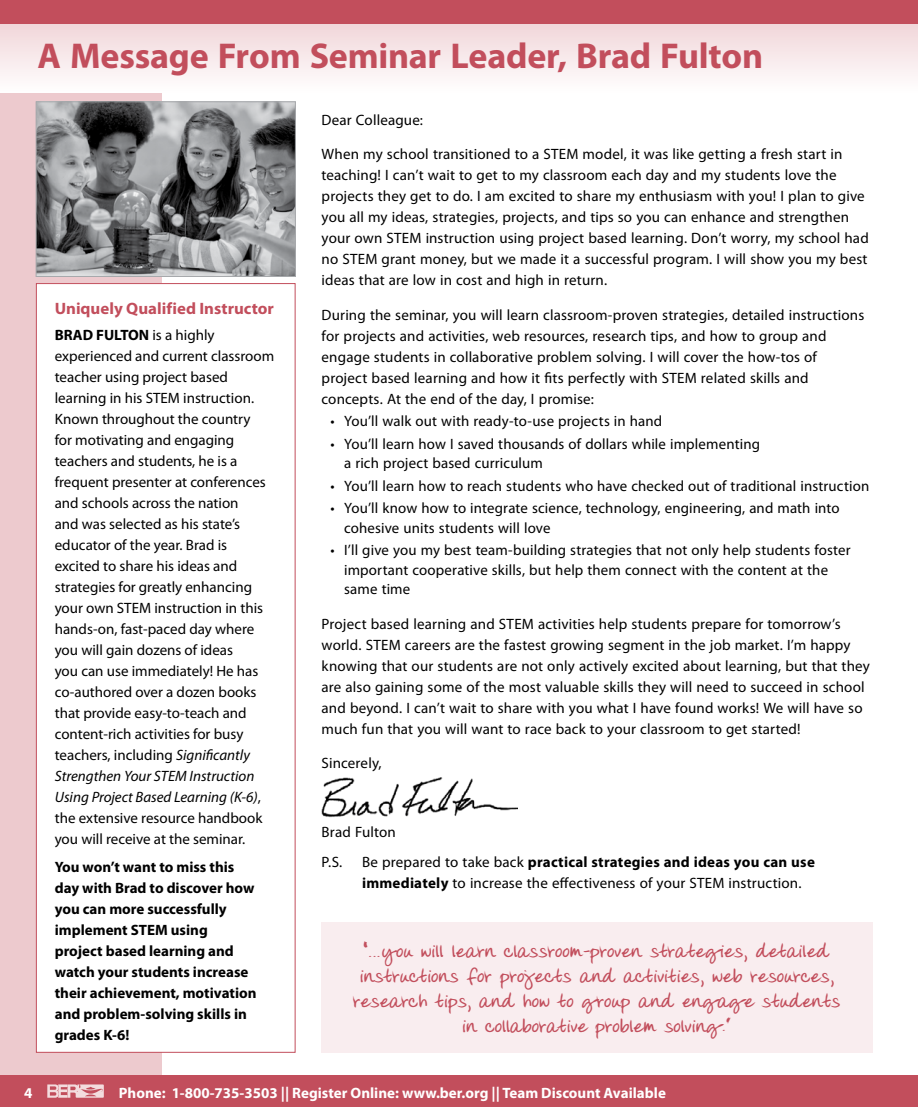
<style>
.page{position:relative;width:918px;height:1107px;background:#fff}
.page>*{position:absolute;margin:0;border:0;box-sizing:border-box;transform-origin:0 0}
.t1{font:700 36px "Myriad Pro";letter-spacing:-.005em;color:#c24e5c}
.t2{font:700 21px/25.2px "Donnys Hand";letter-spacing:.005em;color:#c24e5c;text-align:center}
.t3{font:700 16.5px "Myriad Pro";color:#c24e5c}
.t4{font:15px/21px "Myriad Pro";letter-spacing:.01em;color:#000}
.t5{font:700 15px/21px "Myriad Pro";color:#000}
.t6{font:700 15px "Myriad Pro";color:#fff}
.s1{font-weight:700}
.s2{font-style:italic}
</style>
<div class="page">
<div style="left:0;top:0;width:162px;height:1107px;background:#edcace"></div>
<div style="left:0;top:1076px;width:918px;height:31px;background:#c24e5c"></div>
<svg style="left:47px;top:1084px;width:57px;height:14px"></svg>
<svg style="left:0;top:24px;width:918px;height:68px"></svg>
<div style="left:0;top:0;width:918px;height:24px;background:#c24e5c"></div>
<img style="left:322px;top:777px;width:196px;height:40px">
<div style="left:36px;top:284px;width:259px;height:768px;background:#fff"></div>
<div style="left:36px;top:283px;width:260px;height:770px;border:1px solid #c24e5c"></div>
<div style="left:322px;top:922px;width:551px;height:131px;background:#f9edef"></div>
<img style="left:38px;top:104px;width:256px;height:171px">
<div style="left:36px;top:102px;width:260px;height:175px;border:1px solid #a7a9ac"></div>
<h1 class="t1" style="left:38px;top:32px;width:727px">A Message From Seminar Leader, Brad Fulton</h1>
<p class="t3" style="left:55px;top:298px;width:221px">Uniquely Qualified Instructor</p>
<p class="t4" style="left:55px;top:324px;width:221px"><span class="s1">BRAD FULTON</span> is a highly experienced and current classroom teacher using project based learning in his STEM instruction.<br>Known throughout the country<br>for motivating and engaging teachers and students, he is a frequent presenter at conferences and schools across the nation<br>and was selected as his state’s educator of the year. Brad is excited to share his ideas and strategies for greatly enhancing your own STEM instruction in this hands-on, fast-paced day where you will gain dozens of ideas<br>you can use immediately! He has co-authored over a dozen books that provide easy-to-teach and content-rich activities for busy teachers, including <span class="s2">Significantly<br>Strengthen Your STEM Instruction<br>Using Project Based Learning (K-6)</span>, the extensive resource handbook you will receive at the seminar.</p>
<p class="t5" style="left:55px;top:856px;width:203px">You won’t want to miss this day with Brad to discover how you can more successfully implement STEM using project based learning and watch your students increase their achievement, motivation and problem-solving skills in grades K-6!</p>
<p class="t4" style="left:322px;top:109px;width:103px">Dear Colleague:</p>
<p class="t4" style="left:322px;top:144px;width:549px">When my school transitioned to a STEM model, it was like getting a fresh start in teaching! I can’t wait to get to my classroom each day and my students love the projects they get to do. I am excited to share my enthusiasm with you! I plan to give you all my ideas, strategies, projects, and tips so you can enhance and strengthen your own STEM instruction using project based learning. Don’t worry, my school had no STEM grant money, but we made it a successful program. I will show you my best ideas that are low in cost and high in return.</p>
<p class="t4" style="left:322px;top:304px;width:544px">During the seminar, you will learn classroom-proven strategies, detailed instructions for projects and activities, web resources, research tips, and how to group and engage students in collaborative problem solving. I will cover the how-tos of project based learning and how it fits perfectly with STEM related skills and concepts. At the end of the day, I promise:</p>
<p class="t4" style="left:331px;top:411px;width:333px">• You’ll walk out with ready-to-use projects in hand</p>
<p class="t4" style="left:344px;top:434px;width:418px;line-height:19.5px;text-indent:-13px">• You’ll learn how I saved thousands of dollars while implementing a rich project based curriculum</p>
<p class="t4" style="left:331px;top:475px;width:540px">• You’ll learn how to reach students who have checked out of traditional instruction</p>
<p class="t4" style="left:344px;top:498px;width:497px;line-height:19.5px;text-indent:-13px">• You’ll know how to integrate science, technology, engineering, and math into cohesive units students will love</p>
<p class="t4" style="left:344px;top:540px;width:508px;line-height:19.5px;text-indent:-13px">• I’ll give you my best team-building strategies that not only help students foster important cooperative skills, but help them connect with the content at the same time</p>
<p class="t4" style="left:322px;top:613px;width:550px">Project based learning and STEM activities help students prepare for tomorrow’s world. STEM careers are the fastest growing segment in the job market. I’m happy knowing that our students are not only actively excited about learning, but that they are also gaining some of the most valuable skills they will need to succeed in school and beyond. I can’t wait to share with you what I have found works! We will have so much fun that you will want to race back to your classroom to get started!</p>
<p class="t4" style="left:322px;top:753px;width:62px">Sincerely,</p>
<p class="t4" style="left:322px;top:817px;width:76px;line-height:30px">Brad Fulton<br>P.S.</p>
<p class="t4" style="left:362px;top:852px;width:454px">Be prepared to take back <span class="s1">practical strategies and ideas you can use immediately</span> to increase the effectiveness of your STEM instruction.</p>
<h2 class="t2" style="left:353px;top:939px;width:489px">“…you will learn classroom-proven strategies, detailed instructions for projects and activities, web resources, research tips, and how to group and engage students in collaborative problem solving.”</h2>
<p class="t6" style="left:24px;top:1083px;width:10px">4</p>
<p class="t6" style="left:119px;top:1083px;width:549px">Phone: 1-800-735-3503 || Register Online: www.ber.org || Team Discount Available</p>
</div>
